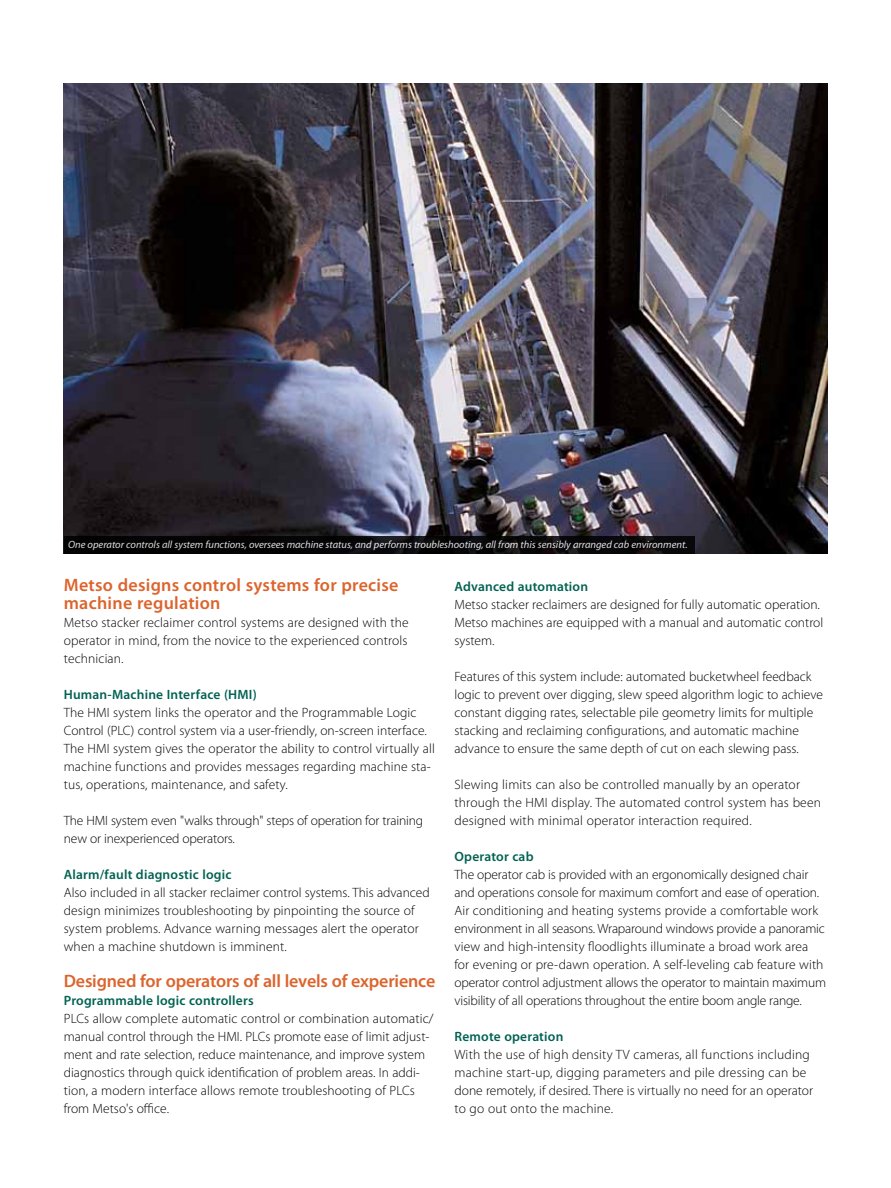
<style>
.page{position:relative;width:891px;height:1188px;background:#fff}
.page>*{position:absolute;margin:0;border:0;box-sizing:border-box;transform-origin:0 0}
.t1{font:600 18px/18px "Myriad Pro";letter-spacing:.005em;color:#dc642d}
.t2{font:300 13.5px/18px "Myriad Pro";color:#000}
.t3{font:600 13.5px "Myriad Pro";letter-spacing:.015em;color:#006253}
.t4{font:italic 10.5px "Myriad Pro";color:#fff}
</style>
<div class="page">
<img style="left:64px;top:84px;width:763px;height:470px">
<svg style="left:64px;top:536px;width:631px;height:18px;background:#070708"></svg>
<p class="t4" style="left:68px;top:538px;width:621px">One operator controls all system functions, oversees machine status, and performs troubleshooting, all from this sensibly arranged cab environment.</p>
<h1 class="t1" style="left:64px;top:576px;width:336px">Metso designs control systems for precise machine regulation</h1>
<p class="t2" style="left:64px;top:613px;width:347px;text-align:justify">Metso stacker reclaimer control systems are designed with the operator in mind, from the novice to the experienced controls technician.</p>
<p class="t3" style="left:64px;top:686px;width:194px">Human-Machine Interface (HMI)</p>
<p class="t2" style="left:64px;top:703px;width:373px">The HMI system links the operator and the Programmable Logic Control (PLC) control system via a user-friendly, on-screen interface.<br>The HMI system gives the operator the ability to control virtually all machine functions and provides messages regarding machine sta&shy;tus, operations, maintenance, and safety.</p>
<p class="t2" style="left:64px;top:811px;width:361px">The HMI system even "walks through" steps of operation for training new or inexperienced operators.</p>
<p class="t3" style="left:64px;top:866px;width:169px">Alarm/fault diagnostic logic</p>
<p class="t2" style="left:64px;top:883px;width:368px">Also included in all stacker reclaimer control systems. This advanced design minimizes troubleshooting by pinpointing the source of system problems. Advance warning messages alert the operator when a machine shutdown is imminent.</p>
<h1 class="t1" style="left:64px;top:972px;width:373px">Designed for operators of all levels of experience</h1>
<p class="t3" style="left:64px;top:992px;width:191px">Programmable logic controllers</p>
<p class="t2" style="left:64px;top:1009px;width:371px">PLCs allow complete automatic control or combination automatic/ manual control through the HMI. PLCs promote ease of limit adjust&shy;ment and rate selection, reduce maintenance, and improve system diagnostics through quick identification of problem areas. In addi&shy;tion, a modern interface allows remote troubleshooting of PLCs from Metso's office.</p>
<p class="t3" style="left:454px;top:578px;width:135px">Advanced automation</p>
<p class="t2" style="left:454px;top:595px;width:370px">Metso stacker reclaimers are designed for fully automatic operation.<br>Metso machines are equipped with a manual and automatic control system.</p>
<p class="t2" style="left:454px;top:667px;width:370px">Features of this system include: automated bucketwheel feedback logic to prevent over digging, slew speed algorithm logic to achieve constant digging rates, selectable pile geometry limits for multiple stacking and reclaiming configurations, and automatic machine advance to ensure the same depth of cut on each slewing pass.</p>
<p class="t2" style="left:454px;top:775px;width:368px">Slewing limits can also be controlled manually by an operator through the HMI display. The automated control system has been designed with minimal operator interaction required.</p>
<p class="t3" style="left:454px;top:848px;width:81px">Operator cab</p>
<p class="t2" style="left:454px;top:865px;width:373px">The operator cab is provided with an ergonomically designed chair and operations console for maximum comfort and ease of operation.<br>Air conditioning and heating systems provide a comfortable work environment in all seasons. Wraparound windows provide a panoramic view and high-intensity floodlights illuminate a broad work area for evening or pre-dawn operation. A self-leveling cab feature with operator control adjustment allows the operator to maintain maximum visibility of all operations throughout the entire boom angle range.</p>
<p class="t3" style="left:454px;top:1028px;width:110px">Remote operation</p>
<p class="t2" style="left:454px;top:1045px;width:360px">With the use of high density TV cameras, all functions including machine start-up, digging parameters and pile dressing can be done remotely, if desired. There is virtually no need for an operator to go out onto the machine.</p>
</div>
